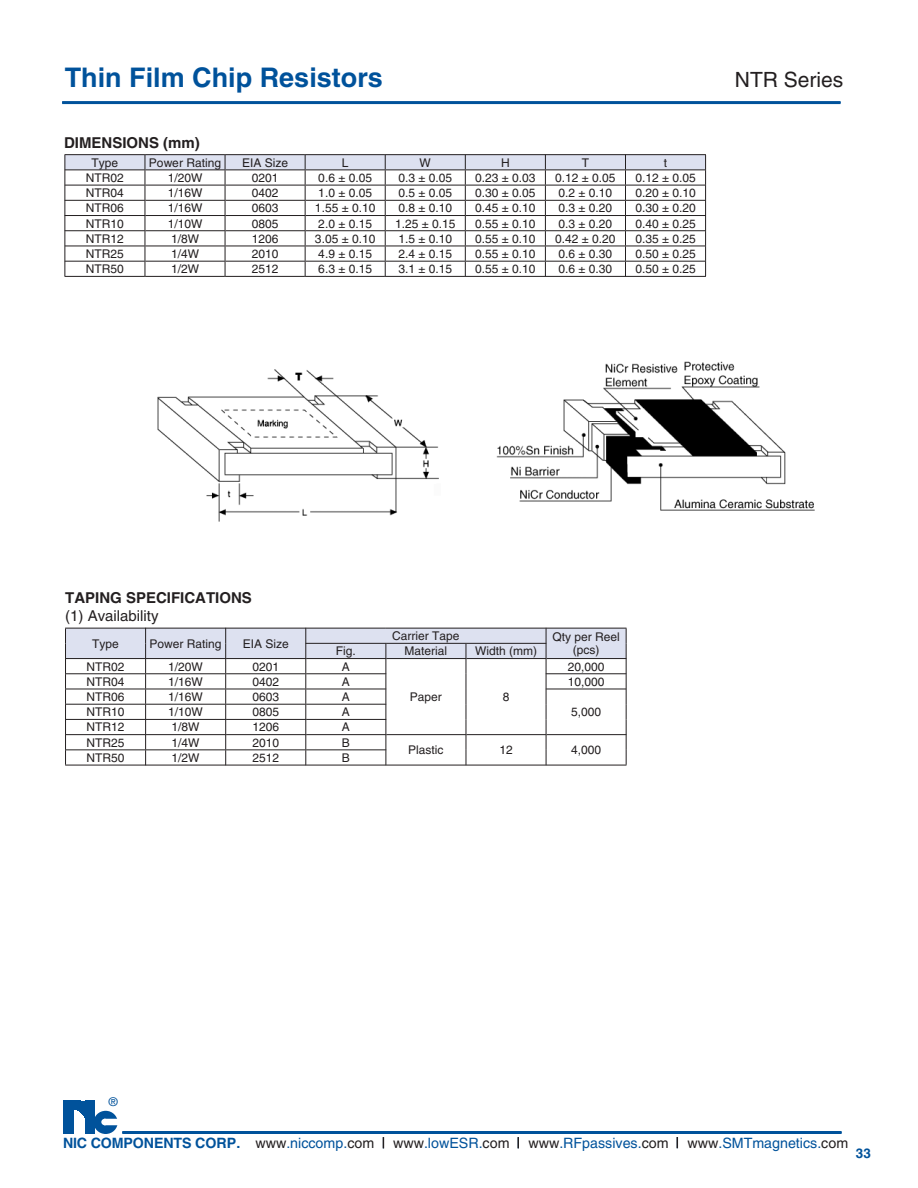
<style>
.page{position:relative;width:918px;height:1188px;background:#fff}
.page>*{position:absolute;margin:0;border:0;box-sizing:border-box;transform-origin:0 0}
.t1{font:700 27px "Helvetica";color:#00529b}
.t2{font:21px "Helvetica";color:#231f20}
.t3{font:700 15px "Helvetica";color:#231f20}
.t4{font:15px "Helvetica";color:#231f20}
.t5{font:14.25px "Helvetica";color:#00529b}
.t6{font:700 14.25px "Helvetica";letter-spacing:-.01em;color:#00529b}
.t7{font:700 13.5px "Helvetica";color:#00529b}
.t8{font:12px "Helvetica";color:#231f20}
.t9{font:12px "Helvetica";color:#00529b}
.s1{font-weight:400;color:#231f20}
.s2{font-weight:400}
.s3{color:#231f20}
</style>
<div class="page">
<hr style="left:62px;top:101px;width:779px;height:3px;background:#00529b">
<hr style="left:122px;top:1131px;width:720px;height:3px;background:#00529b">
<div style="left:63px;top:1100px;width:10px;height:34px;background:#00529b"></div>
<div style="left:94px;top:1111px;width:24px;height:23px;background:#00529b;border-radius:50%"></div>
<div style="left:86px;top:1100px;width:9px;height:34px;background:#00529b"></div>
<div style="left:101px;top:1119px;width:7px;height:6px;border:2px solid #fff;border-radius:50%"></div>
<div style="left:104px;top:1119px;width:14px;height:6px;border:2px solid #fff"></div>
<hr style="left:73px;top:1100px;width:4px;height:10px;background:#00529b">
<svg style="left:77px;top:1100px;width:9px;height:33px"></svg>
<svg style="left:64px;top:154px;width:642px;height:123px"></svg>
<hr style="left:65px;top:276px;width:80px;height:1px;background:#231f20">
<hr style="left:145px;top:276px;width:80px;height:1px;background:#231f20">
<hr style="left:225px;top:276px;width:80px;height:1px;background:#231f20">
<hr style="left:306px;top:276px;width:79px;height:1px;background:#231f20">
<hr style="left:386px;top:276px;width:79px;height:1px;background:#231f20">
<hr style="left:466px;top:276px;width:79px;height:1px;background:#231f20">
<hr style="left:546px;top:276px;width:79px;height:1px;background:#231f20">
<hr style="left:626px;top:276px;width:80px;height:1px;background:#231f20">
<svg style="left:65px;top:628px;width:562px;height:138px"></svg>
<hr style="left:65px;top:765px;width:80px;height:1px;background:#231f20">
<hr style="left:146px;top:765px;width:79px;height:1px;background:#231f20">
<hr style="left:226px;top:765px;width:79px;height:1px;background:#231f20">
<hr style="left:306px;top:765px;width:80px;height:1px;background:#231f20">
<hr style="left:386px;top:765px;width:80px;height:1px;background:#231f20">
<hr style="left:466px;top:765px;width:80px;height:1px;background:#231f20">
<hr style="left:546px;top:765px;width:81px;height:1px;background:#231f20">
<img style="left:157px;top:369px;width:282px;height:153px">
<img style="left:496px;top:361px;width:319px;height:150px">
<h1 class="t1" style="left:65px;top:68px;width:320px">Thin Film Chip Resistors</h1>
<h2 class="t2" style="left:735px;top:72px;width:110px">NTR Series</h2>
<p class="t3" style="left:64px;top:137px;width:137px">DIMENSIONS (mm)</p>
<p class="t8" style="left:92px;top:158px;width:28px">Type</p>
<p class="t8" style="left:149px;top:158px;width:74px">Power Rating</p>
<p class="t8" style="left:242px;top:158px;width:48px">EIA Size</p>
<p class="t8" style="left:342px;top:158px;width:8px">L</p>
<p class="t8" style="left:420px;top:158px;width:13px">W</p>
<p class="t8" style="left:501px;top:158px;width:10px">H</p>
<p class="t8" style="left:582px;top:158px;width:9px">T</p>
<p class="t8" style="left:664px;top:158px;width:5px">t</p>
<p class="t8" style="left:86px;top:173px;width:40px">NTR02</p>
<p class="t8" style="left:168px;top:173px;width:36px">1/20W</p>
<p class="t8" style="left:252px;top:173px;width:28px">0201</p>
<p class="t8" style="left:318px;top:173px;width:55px">0.6 ± 0.05</p>
<p class="t8" style="left:398px;top:173px;width:55px">0.3 ± 0.05</p>
<p class="t8" style="left:475px;top:173px;width:62px">0.23 ± 0.03</p>
<p class="t8" style="left:555px;top:173px;width:62px">0.12 ± 0.05</p>
<p class="t8" style="left:635px;top:173px;width:62px">0.12 ± 0.05</p>
<p class="t8" style="left:86px;top:188px;width:40px">NTR04</p>
<p class="t8" style="left:168px;top:188px;width:36px">1/16W</p>
<p class="t8" style="left:252px;top:188px;width:28px">0402</p>
<p class="t8" style="left:318px;top:188px;width:55px">1.0 ± 0.05</p>
<p class="t8" style="left:398px;top:188px;width:55px">0.5 ± 0.05</p>
<p class="t8" style="left:475px;top:188px;width:62px">0.30 ± 0.05</p>
<p class="t8" style="left:559px;top:188px;width:55px">0.2 ± 0.10</p>
<p class="t8" style="left:635px;top:188px;width:62px">0.20 ± 0.10</p>
<p class="t8" style="left:86px;top:204px;width:40px">NTR06</p>
<p class="t8" style="left:168px;top:204px;width:36px">1/16W</p>
<p class="t8" style="left:252px;top:204px;width:28px">0603</p>
<p class="t8" style="left:315px;top:204px;width:62px">1.55 ± 0.10</p>
<p class="t8" style="left:398px;top:204px;width:55px">0.8 ± 0.10</p>
<p class="t8" style="left:475px;top:204px;width:62px">0.45 ± 0.10</p>
<p class="t8" style="left:559px;top:204px;width:55px">0.3 ± 0.20</p>
<p class="t8" style="left:635px;top:204px;width:62px">0.30 ± 0.20</p>
<p class="t8" style="left:86px;top:219px;width:40px">NTR10</p>
<p class="t8" style="left:168px;top:219px;width:36px">1/10W</p>
<p class="t8" style="left:252px;top:219px;width:28px">0805</p>
<p class="t8" style="left:318px;top:219px;width:55px">2.0 ± 0.15</p>
<p class="t8" style="left:395px;top:219px;width:62px">1.25 ± 0.15</p>
<p class="t8" style="left:475px;top:219px;width:62px">0.55 ± 0.10</p>
<p class="t8" style="left:559px;top:219px;width:55px">0.3 ± 0.20</p>
<p class="t8" style="left:635px;top:219px;width:62px">0.40 ± 0.25</p>
<p class="t8" style="left:86px;top:234px;width:40px">NTR12</p>
<p class="t8" style="left:171px;top:234px;width:30px">1/8W</p>
<p class="t8" style="left:252px;top:234px;width:28px">1206</p>
<p class="t8" style="left:315px;top:234px;width:62px">3.05 ± 0.10</p>
<p class="t8" style="left:398px;top:234px;width:55px">1.5 ± 0.10</p>
<p class="t8" style="left:475px;top:234px;width:62px">0.55 ± 0.10</p>
<p class="t8" style="left:555px;top:234px;width:62px">0.42 ± 0.20</p>
<p class="t8" style="left:635px;top:234px;width:62px">0.35 ± 0.25</p>
<p class="t8" style="left:86px;top:249px;width:40px">NTR25</p>
<p class="t8" style="left:171px;top:249px;width:30px">1/4W</p>
<p class="t8" style="left:252px;top:249px;width:28px">2010</p>
<p class="t8" style="left:318px;top:249px;width:55px">4.9 ± 0.15</p>
<p class="t8" style="left:398px;top:249px;width:55px">2.4 ± 0.15</p>
<p class="t8" style="left:475px;top:249px;width:62px">0.55 ± 0.10</p>
<p class="t8" style="left:559px;top:249px;width:55px">0.6 ± 0.30</p>
<p class="t8" style="left:635px;top:249px;width:62px">0.50 ± 0.25</p>
<p class="t8" style="left:86px;top:265px;width:40px">NTR50</p>
<p class="t8" style="left:171px;top:265px;width:30px">1/2W</p>
<p class="t8" style="left:252px;top:265px;width:28px">2512</p>
<p class="t8" style="left:318px;top:265px;width:55px">6.3 ± 0.15</p>
<p class="t8" style="left:398px;top:265px;width:55px">3.1 ± 0.15</p>
<p class="t8" style="left:475px;top:265px;width:62px">0.55 ± 0.10</p>
<p class="t8" style="left:559px;top:265px;width:55px">0.6 ± 0.30</p>
<p class="t8" style="left:635px;top:265px;width:62px">0.50 ± 0.25</p>
<p class="t3" style="left:65px;top:592px;width:188px">TAPING SPECIFICATIONS</p>
<p class="t4" style="left:65px;top:610px;width:95px">(1) Availability</p>
<p class="t8" style="left:92px;top:639px;width:28px">Type</p>
<p class="t8" style="left:150px;top:639px;width:74px">Power Rating</p>
<p class="t8" style="left:243px;top:639px;width:48px">EIA Size</p>
<p class="t8" style="left:392px;top:631px;width:69px">Carrier Tape</p>
<p class="t8" style="left:552px;top:632px;width:69px">Qty per Reel</p>
<p class="t8" style="left:336px;top:647px;width:22px">Fig.</p>
<p class="t8" style="left:405px;top:647px;width:44px">Material</p>
<p class="t8" style="left:475px;top:647px;width:63px">Width (mm)</p>
<p class="t8" style="left:573px;top:646px;width:28px">(pcs)</p>
<p class="t8" style="left:87px;top:662px;width:40px">NTR02</p>
<p class="t8" style="left:168px;top:662px;width:36px">1/20W</p>
<p class="t8" style="left:252px;top:662px;width:28px">0201</p>
<p class="t8" style="left:342px;top:662px;width:10px">A</p>
<p class="t8" style="left:568px;top:662px;width:38px">20,000</p>
<p class="t8" style="left:87px;top:677px;width:40px">NTR04</p>
<p class="t8" style="left:168px;top:677px;width:36px">1/16W</p>
<p class="t8" style="left:252px;top:677px;width:28px">0402</p>
<p class="t8" style="left:342px;top:677px;width:10px">A</p>
<p class="t8" style="left:568px;top:677px;width:38px">10,000</p>
<p class="t8" style="left:87px;top:692px;width:40px">NTR06</p>
<p class="t8" style="left:168px;top:692px;width:36px">1/16W</p>
<p class="t8" style="left:252px;top:692px;width:28px">0603</p>
<p class="t8" style="left:342px;top:692px;width:10px">A</p>
<p class="t8" style="left:87px;top:708px;width:40px">NTR10</p>
<p class="t8" style="left:168px;top:708px;width:36px">1/10W</p>
<p class="t8" style="left:252px;top:708px;width:28px">0805</p>
<p class="t8" style="left:342px;top:708px;width:10px">A</p>
<p class="t8" style="left:571px;top:708px;width:32px">5,000</p>
<p class="t8" style="left:87px;top:723px;width:40px">NTR12</p>
<p class="t8" style="left:172px;top:723px;width:30px">1/8W</p>
<p class="t8" style="left:252px;top:723px;width:28px">1206</p>
<p class="t8" style="left:342px;top:723px;width:10px">A</p>
<p class="t8" style="left:87px;top:738px;width:40px">NTR25</p>
<p class="t8" style="left:172px;top:738px;width:30px">1/4W</p>
<p class="t8" style="left:252px;top:738px;width:28px">2010</p>
<p class="t8" style="left:342px;top:738px;width:10px">B</p>
<p class="t8" style="left:408px;top:746px;width:37px">Plastic</p>
<p class="t8" style="left:499px;top:746px;width:15px">12</p>
<p class="t8" style="left:571px;top:746px;width:32px">4,000</p>
<p class="t8" style="left:87px;top:753px;width:40px">NTR50</p>
<p class="t8" style="left:172px;top:753px;width:30px">1/2W</p>
<p class="t8" style="left:252px;top:753px;width:28px">2512</p>
<p class="t8" style="left:342px;top:753px;width:10px">B</p>
<p class="t8" style="left:410px;top:692px;width:34px">Paper</p>
<p class="t8" style="left:503px;top:692px;width:8px">8</p>
<p class="t9" style="left:109px;top:1098px;width:10px">®</p>
<p class="t6" style="left:63px;top:1138px;width:313px">NIC COMPONENTS CORP. <span class="s1">www</span><span class="s2">.niccomp.</span><span class="s1">com</span></p>
<p class="t5" style="left:393px;top:1138px;width:118px"><span class="s3">www</span>.lowESR.<span class="s3">com</span></p>
<p class="t5" style="left:528px;top:1138px;width:142px"><span class="s3">www</span>.RFpassives.<span class="s3">com</span></p>
<p class="t5" style="left:688px;top:1138px;width:162px"><span class="s3">www</span>.SMTmagnetics.<span class="s3">com</span></p>
<p class="t7" style="left:856px;top:1148px;width:17px">33</p>
</div>
